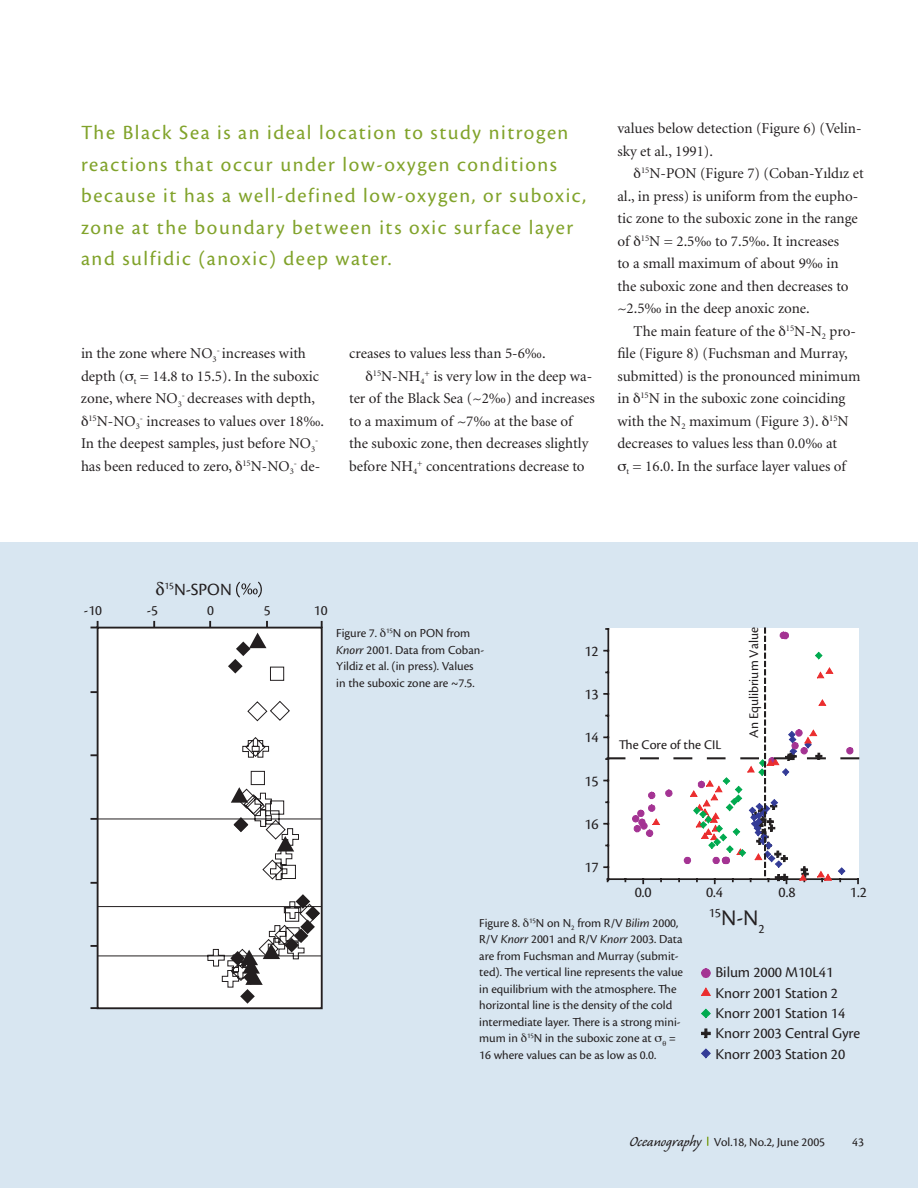
<style>
.page{position:relative;width:918px;height:1188px;background:#fff}
.page>*{position:absolute;margin:0;border:0;box-sizing:border-box;transform-origin:0 0}
.t1{font:21px/31.5px "Cronos Pro";letter-spacing:.075em;color:#81a32b}
.t2{font:17.85px "Cronos Pro";color:#231f20}
.t3{font:15.6px/20.4px "Cronos Pro";letter-spacing:-.005em;color:#231f20}
.t4{font:15px/22.5px "Minion";color:#231f20}
.t5{font:14.85px "Cronos Pro";color:#231f20}
.t6{font:13.8px "Cronos Pro";color:#231f20}
.t7{font:13.5px "Cronos Pro";color:#231f20}
.t8{font:12.75px/16.5px "Cronos Pro";color:#231f20}
.t9{font:8.7px "Minion";color:#231f20}
.s1{font-style:italic}
.s2{font-size:23.25px}
.s3{font-family:"Caliban";font-size:18px}
</style>
<div class="page">
<div style="left:0;top:542px;width:918px;height:646px;background:#d8e6f1"></div>
<div style="left:98px;top:628px;width:224px;height:380px;background:#fff"></div>
<svg style="left:236px;top:582px;width:26px;height:15px"></svg>
<svg style="left:91px;top:691px;width:6px;height:2px"></svg>
<svg style="left:91px;top:754px;width:6px;height:2px"></svg>
<svg style="left:91px;top:818px;width:6px;height:2px"></svg>
<svg style="left:91px;top:882px;width:6px;height:2px"></svg>
<svg style="left:91px;top:945px;width:6px;height:2px"></svg>
<svg style="left:91px;top:1007px;width:7px;height:2px"></svg>
<svg style="left:153px;top:621px;width:2px;height:7px"></svg>
<svg style="left:91px;top:621px;width:8px;height:7px"></svg>
<svg style="left:209px;top:621px;width:2px;height:7px"></svg>
<svg style="left:321px;top:621px;width:2px;height:7px"></svg>
<svg style="left:97px;top:666px;width:226px;height:322px"></svg>
<svg style="left:234px;top:817px;width:14px;height:15px"></svg>
<svg style="left:277px;top:836px;width:17px;height:16px"></svg>
<svg style="left:228px;top:621px;width:40px;height:53px"></svg>
<svg style="left:231px;top:787px;width:17px;height:16px"></svg>
<svg style="left:230px;top:894px;width:90px;height:110px"></svg>
<div style="left:608px;top:628px;width:250px;height:251px;background:#fff"></div>
<hr style="left:608px;top:878px;width:250px;height:2px;background:#231f20">
<hr style="left:607px;top:629px;width:2px;height:251px;background:#231f20">
<svg style="left:606px;top:757px;width:18px;height:3px"></svg>
<svg style="left:632px;top:628px;width:227px;height:255px"></svg>
<svg style="left:701px;top:968px;width:10px;height:10px"></svg>
<svg style="left:701px;top:987px;width:10px;height:9px"></svg>
<svg style="left:701px;top:1009px;width:10px;height:9px"></svg>
<svg style="left:701px;top:1029px;width:10px;height:9px"></svg>
<svg style="left:701px;top:1048px;width:10px;height:10px"></svg>
<p class="t1" style="left:81px;top:118px;width:507px">The Black Sea is an ideal location to study nitrogen reactions that occur under low-oxygen conditions because it has a well-defined low-oxygen, or suboxic, zone at the boundary between its oxic surface layer and sulfidic (anoxic) deep water.</p>
<p class="t4" style="left:81px;top:343px;width:226px">in the zone where NO<sub>3</sub><sup>-</sup> increases with</p>
<p class="t4" style="left:81px;top:366px;width:240px">depth ( <sub>t</sub> = 14.8 to 15.5). In the suboxic</p>
<p class="t4" style="left:81px;top:388px;width:235px">zone, where NO<sub>3</sub><sup>-</sup> decreases with depth,</p>
<p class="t4" style="left:88px;top:411px;width:237px"><sup>15</sup>N-NO<sub>3</sub><sup>-</sup> increases to values over 18‰.</p>
<p class="t4" style="left:81px;top:433px;width:236px">In the deepest samples, just before NO<sub>3</sub></p>
<p class="t9" style="left:315px;top:437px;width:5px">-</p>
<p class="t4" style="left:81px;top:456px;width:241px">has been reduced to zero, <sup>15</sup>N-NO<sub>3</sub><sup>-</sup> de-</p>
<p class="t4" style="left:349px;top:343px;width:198px">creases to values less than 5-6‰.</p>
<p class="t4" style="left:373px;top:366px;width:221px"><sup>15</sup>N-NH<sub>4</sub><sup>+</sup> is very low in the deep wa-</p>
<p class="t4" style="left:349px;top:388px;width:247px">ter of the Black Sea (~2‰) and increases</p>
<p class="t4" style="left:349px;top:411px;width:225px">to a maximum of ~7‰ at the base of</p>
<p class="t4" style="left:349px;top:433px;width:241px">the suboxic zone, then decreases slightly</p>
<p class="t4" style="left:349px;top:456px;width:237px">before NH<sub>4</sub><sup>+</sup> concentrations decrease to</p>
<p class="t4" style="left:617px;top:118px;width:246px">values below detection (Figure 6) (Velin&shy;sky et al., 1991).</p>
<p class="t4" style="left:617px;top:163px;width:248px;text-indent:24px"><sup>15</sup>N-PON (Figure 7) (Coban-Yıldız et al., in press) is uniform from the eupho&shy;tic zone to the suboxic zone in the range of <sup>15</sup>N = 2.5‰ to 7.5‰. It increases<br>to a small maximum of about 9‰ in<br>the suboxic zone and then decreases to ~2.5‰ in the deep anoxic zone.</p>
<p class="t4" style="left:617px;top:321px;width:245px;text-indent:16px">The main feature of the <sup>15</sup>N-N<sub>2</sub> pro&shy;file (Figure 8) (Fuchsman and Murray, submitted) is the pronounced minimum in <sup>15</sup>N in the suboxic zone coinciding with the N<sub>2</sub> maximum (Figure 3). <sup>15</sup>N decreases to values less than 0.0‰ at</p>
<p class="t4" style="left:626px;top:456px;width:221px"><sub>t</sub> = 16.0. In the surface layer values of</p>
<p class="t2" style="left:164px;top:582px;width:69px"><sup>15</sup>N-SPON</p>
<p class="t5" style="left:84px;top:604px;width:20px">-10</p>
<p class="t5" style="left:147px;top:604px;width:13px">-5</p>
<p class="t5" style="left:207px;top:604px;width:8px">0</p>
<p class="t5" style="left:264px;top:604px;width:8px">5</p>
<p class="t5" style="left:314px;top:604px;width:15px">10</p>
<p class="t8" style="left:336px;top:626px;width:149px">Figure 7. <sup>15</sup>N on PON from<br><span class="s1">Knorr</span> 2001. Data from Coban-<br>Yildiz et al. (in press). Values in the suboxic zone are ~7.5.</p>
<p class="t3" style="left:584px;top:642px;width:16px">12</p>
<p class="t3" style="left:584px;top:685px;width:16px">13</p>
<p class="t3" style="left:584px;top:728px;width:16px">14</p>
<p class="t3" style="left:584px;top:772px;width:16px">15</p>
<p class="t3" style="left:584px;top:815px;width:16px">16</p>
<p class="t3" style="left:584px;top:858px;width:16px">17</p>
<p class="t6" style="left:619px;top:740px;width:104px">The Core of the CIL</p>
<p class="t6" style="left:748px;top:738px;width:112px;rotate:-90deg">An Equlibrium Value</p>
<p class="t3" style="left:635px;top:883px;width:19px">0.0</p>
<p class="t3" style="left:706px;top:883px;width:19px">0.4</p>
<p class="t3" style="left:779px;top:883px;width:19px">0.8</p>
<p class="t3" style="left:850px;top:883px;width:19px">1.2</p>
<p class="t8" style="left:479px;top:916px;width:205px">Figure 8. <sup>15</sup>N on N<sub>2</sub> from R/V <span class="s1">Bilim</span> 2000, R/V <span class="s1">Knorr</span> 2001 and R/V <span class="s1">Knorr</span> 2003. Data are from Fuchsman and Murray (submit&shy;ted). The vertical line represents the value in equilibrium with the atmosphere. The horizontal line is the density of the cold intermediate layer. There is a strong mini&shy;mum in <sup>15</sup>N in the suboxic zone at</p>
<p class="t8" style="left:669px;top:1031px;width:9px">=</p>
<p class="t8" style="left:479px;top:1048px;width:178px">16 where values can be as low as 0.0.</p>
<p class="t7" style="left:709px;top:908px;width:58px">15<span class="s2">N-N</span>2</p>
<p class="t3" style="left:716px;top:963px;width:146px">Bilum 2000 M10L41<br>Knorr 2001 Station 2<br>Knorr 2001 Station 14<br>Knorr 2003 Central Gyre<br>Knorr 2003 Station 20</p>
<p class="t8" style="left:629px;top:1134px;width:197px"><span class="s3">Oceanography</span> Vol.18, No.2, June 2005</p>
<p class="t8" style="left:852px;top:1134px;width:13px">43</p>
</div>
